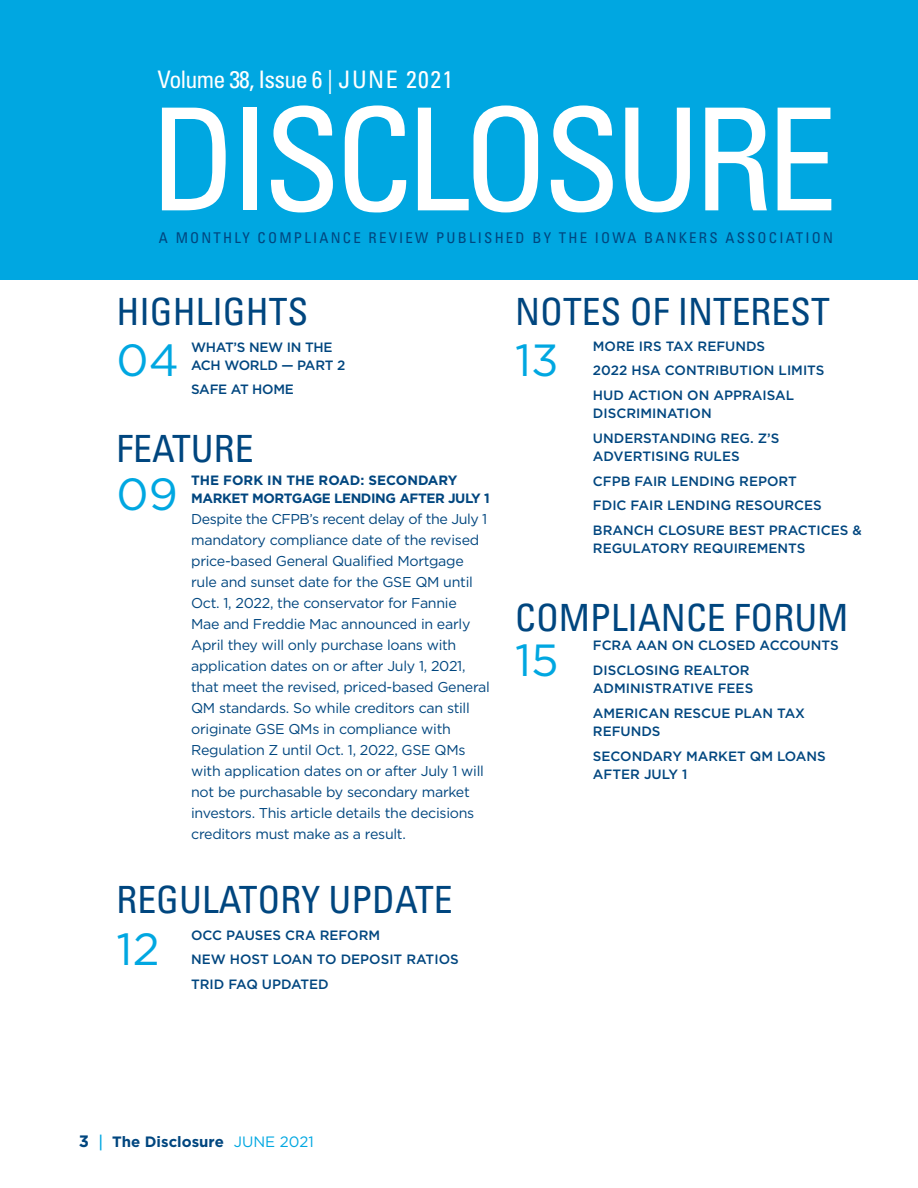
<style>
.page{position:relative;width:918px;height:1188px;background:#fff}
.page>*{position:absolute;margin:0;border:0;box-sizing:border-box;transform-origin:0 0}
.t1{font:condensed 142.35px "Univers";letter-spacing:-.05em;color:#fff}
.t2{font:45px "Gotham";color:#00a7e1}
.t3{font:condensed 37.5px "Univers";color:#00467f}
.t4{font:condensed 24.15px "Univers";letter-spacing:-.03em;color:#fff}
.t5{font:700 15px "Gotham";color:#00467f}
.t6{font:condensed 14.85px "Univers";letter-spacing:.15em;color:#00467f}
.t7{font:14.25px/21px "Gotham";letter-spacing:-.02em;color:#00467f}
.t8{font:500 13.5px/24.8px "Gotham";color:#00467f}
.t9{font:700 13.5px/18px "Gotham";letter-spacing:-.03em;color:#00467f}
.t10{font:500 13.5px/18px "Gotham";letter-spacing:-.02em;color:#00467f}
.s1{font-size:16.5px}
.s2{font-family:"Georgia";font-style:italic;font-size:16.5px;color:#00a7e1}
.s3{font-weight:400;color:#00a7e1}
</style>
<div class="page">
<div style="left:0;top:0;width:918px;height:280px;background:#00a7e1"></div>
<h3 class="t4" style="left:158px;top:65px;width:297px">Volume 38, Issue 6 | JUNE 2021</h3>
<h1 class="t1" style="left:150px;top:70px;width:689px">DISCLOSURE</h1>
<p class="t6" style="left:159px;top:228px;width:676px">A MONTHLY COMPLIANCE REVIEW PUBLISHED BY THE IOWA BANKERS ASSOCIATION</p>
<h3 class="t3" style="left:117px;top:288px;width:193px">HIGHLIGHTS</h3>
<h2 class="t2" style="left:117px;top:331px;width:64px">04</h2>
<p class="t10" style="left:191px;top:338px;width:156px">WHAT’S NEW IN THE<br>ACH WORLD — PART 2</p>
<p class="t10" style="left:191px;top:380px;width:104px">SAFE AT HOME</p>
<h3 class="t3" style="left:117px;top:424px;width:138px">FEATURE</h3>
<h2 class="t2" style="left:117px;top:465px;width:63px">09</h2>
<p class="t9" style="left:191px;top:471px;width:300px">THE FORK IN THE ROAD: SECONDARY<br>MARKET MORTGAGE LENDING AFTER JULY 1</p>
<p class="t7" style="left:191px;top:508px;width:300px">Despite the CFPB’s recent delay of the July 1 mandatory compliance date of the revised price-based General Qualified Mortgage rule and sunset date for the GSE QM until Oct. 1, 2022, the conservator for Fannie<br>Mae and Freddie Mac announced in early April they will only purchase loans with application dates on or after July 1, 2021, that meet the revised, priced-based General QM standards. So while creditors can still originate GSE QMs in compliance with Regulation Z until Oct. 1, 2022, GSE QMs with application dates on or after July 1 will not be purchasable by secondary market investors. This article details the decisions creditors must make as a result.</p>
<h3 class="t3" style="left:117px;top:876px;width:338px">REGULATORY UPDATE</h3>
<h2 class="t2" style="left:117px;top:920px;width:45px">12</h2>
<p class="t8" style="left:191px;top:922px;width:269px">OCC PAUSES CRA REFORM<br>NEW HOST LOAN TO DEPOSIT RATIOS<br>TRID FAQ UPDATED</p>
<h3 class="t3" style="left:515px;top:288px;width:316px">NOTES OF INTEREST</h3>
<h2 class="t2" style="left:515px;top:331px;width:45px">13</h2>
<p class="t8" style="left:593px;top:333px;width:233px">MORE IRS TAX REFUNDS<br>2022 HSA CONTRIBUTION LIMITS<br>HUD ACTION ON APPRAISAL</p>
<p class="t8" style="left:593px;top:401px;width:188px">DISCRIMINATION<br>UNDERSTANDING REG. Z’S</p>
<p class="t8" style="left:593px;top:443px;width:270px">ADVERTISING RULES<br>CFPB FAIR LENDING REPORT<br>FDIC FAIR LENDING RESOURCES<br>BRANCH CLOSURE BEST PRACTICES &amp;</p>
<p class="t8" style="left:593px;top:536px;width:214px">REGULATORY REQUIREMENTS</p>
<h3 class="t3" style="left:515px;top:594px;width:335px">COMPLIANCE FORUM</h3>
<h2 class="t2" style="left:515px;top:631px;width:45px">15</h2>
<p class="t8" style="left:593px;top:633px;width:247px">FCRA AAN ON CLOSED ACCOUNTS<br>DISCLOSING REALTOR</p>
<p class="t8" style="left:593px;top:676px;width:214px">ADMINISTRATIVE FEES<br>AMERICAN RESCUE PLAN TAX</p>
<p class="t8" style="left:593px;top:719px;width:234px">REFUNDS<br>SECONDARY MARKET QM LOANS</p>
<p class="t8" style="left:593px;top:761px;width:96px">AFTER JULY 1</p>
<p class="t5" style="left:79px;top:1132px;width:236px"><span class="s1">3</span> <span class="s2">|</span> The Disclosure <span class="s3">JUNE 2021</span></p>
</div>
